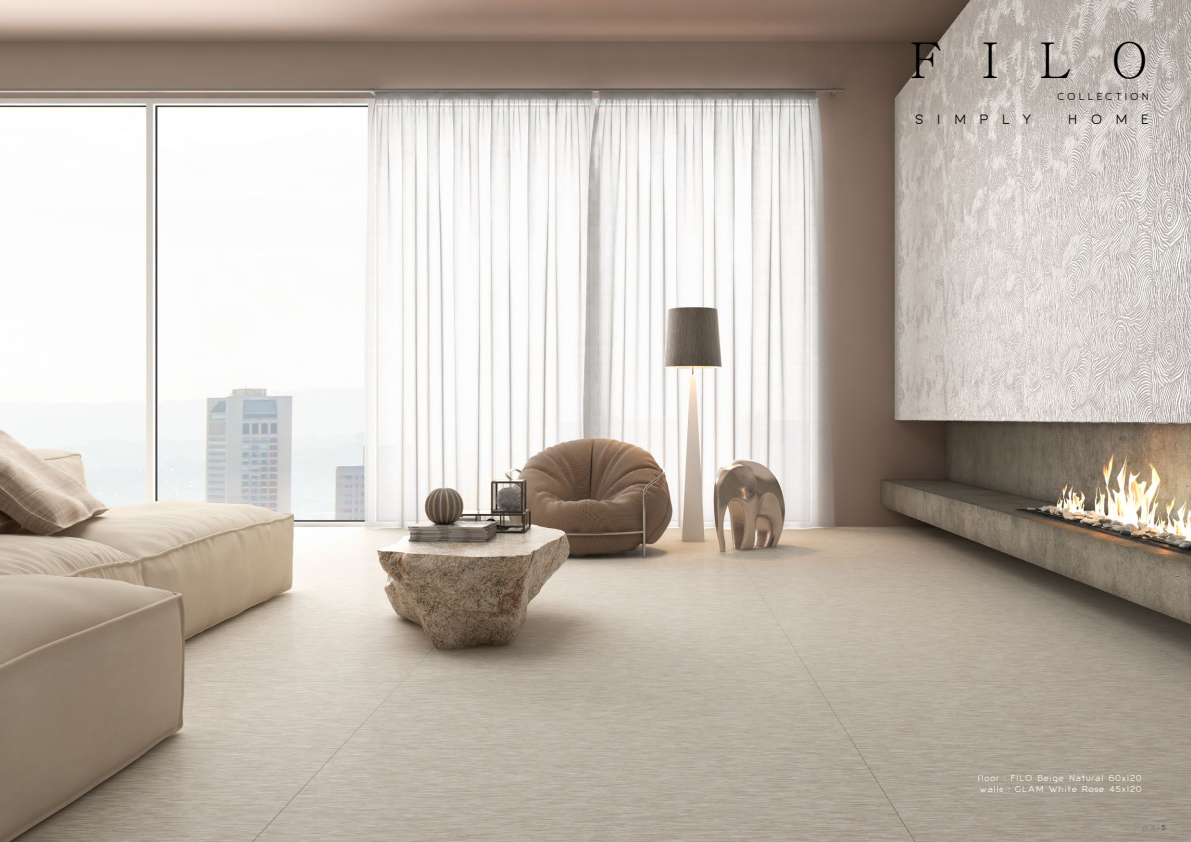
<style>
.page{position:relative;width:1191px;height:842px;background:#fff}
.page>*{position:absolute;margin:0;border:0;box-sizing:border-box;transform-origin:0 0}
.t1{font:500 49.3px "Adobe Myungjo Std";color:#000}
.t2{font:12.6px "Giorgio";letter-spacing:1.115em;color:#000}
.t3{font:9.4px "Giorgio";letter-spacing:.355em;color:#000}
.t4{font:8px/11px "Giorgio";letter-spacing:.12em;color:#fff}
.t5{font:7px "Avant Garde IT Cby BT";color:#7b7b7a}
.s1{color:#3b3b3a}
</style>
<div class="page">
<img style="left:0;top:0;width:1191px;height:842px">
<h1 class="t1" style="left:909px;top:35px;width:240px">FILO</h1>
<p class="t3" style="left:1057px;top:91px;width:92px">COLLECTION</p>
<h2 class="t2" style="left:915px;top:111px;width:117px">SIMPLY</h2>
<h2 class="t2" style="left:1068px;top:111px;width:82px">HOME</h2>
<p class="t4" style="left:977px;top:773px;width:165px">floor : FILO Beige Natural 60x120 walls : GLAM White Rose 45x120</p>
<p class="t5" style="left:1142px;top:823px;width:24px">p. 4 <span class="s1">- 5</span></p>
</div>
